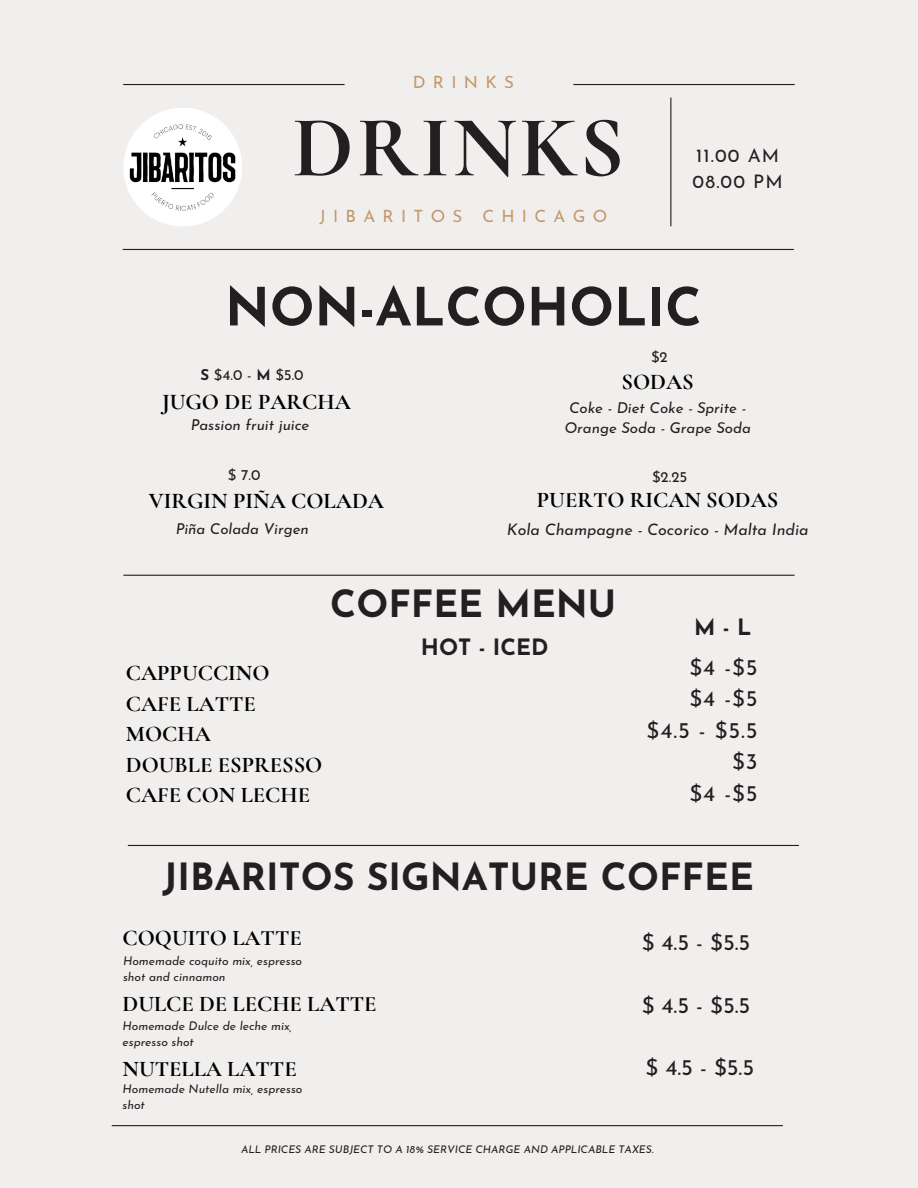
<style>
.page{position:relative;width:918px;height:1188px;background:#f1efee}
.page>*{position:absolute;margin:0;border:0;box-sizing:border-box;transform-origin:0 0}
.t1{font:700 87.45px "Cormorant Garamond";letter-spacing:.03em;color:#231f20}
.t2{font:700 52.5px "Josefin Sans";color:#231f20}
.t3{font:700 37.5px "Josefin Sans";color:#231f20}
.t4{font:22.5px "Josefin Sans";color:#231f20}
.t5{font:700 22.5px "Cormorant Garamond";color:#000}
.t6{font:700 22.5px "Josefin Sans";color:#231f20}
.t7{font:700 22.35px "Cormorant Garamond";color:#000}
.t8{font:18.75px "Josefin Sans";letter-spacing:.06em;color:#231f20}
.t9{font:16.95px "Josefin Sans";letter-spacing:.43em;color:#c3996b}
.t10{font:italic 15.9px "Josefin Sans";color:#231f20}
.t11{font:italic 15px/20.2px "Josefin Sans";color:#231f20;text-align:center}
.t12{font:15px "Josefin Sans";color:#231f20}
.t13{font:italic 12px/16px "Josefin Sans";color:#231f20}
.t14{font:italic 10.65px "Josefin Sans";color:#231f20}
.s1{font-weight:700}
</style>
<div class="page">
<hr style="left:124px;top:84px;width:220px;height:1px;background:#231f20">
<hr style="left:574px;top:84px;width:220px;height:1px;background:#231f20">
<hr style="left:123px;top:249px;width:671px;height:1px;background:#231f20">
<hr style="left:670px;top:98px;width:1px;height:128px;background:#231f20">
<div style="left:123px;top:108px;width:119px;height:118px;background:#fff;border-radius:50%"></div>
<img style="left:130px;top:125px;width:106px;height:85px">
<hr style="left:112px;top:1125px;width:671px;height:1px;background:#231f20">
<hr style="left:124px;top:575px;width:670px;height:1px;background:#231f20">
<hr style="left:128px;top:845px;width:671px;height:1px;background:#231f20">
<p class="t9" style="left:413px;top:76px;width:103px">DRINKS</p>
<p class="t1" style="left:292px;top:95px;width:333px">DRINKS</p>
<p class="t9" style="left:320px;top:210px;width:289px">JIBARITOS CHICAGO</p>
<p class="t8" style="left:696px;top:148px;width:85px">11.00 AM</p>
<p class="t8" style="left:693px;top:174px;width:92px">08.00 PM</p>
<p class="t2" style="left:225px;top:286px;width:478px">NON-ALCOHOLIC</p>
<p class="t12" style="left:200px;top:368px;width:105px"><span class="s1">S</span> $4.0 - <span class="s1">M</span> $5.0</p>
<p class="t5" style="left:162px;top:389px;width:190px">JUGO DE PARCHA</p>
<p class="t11" style="left:191px;top:417px;width:120px">Passion fruit juice</p>
<p class="t12" style="left:228px;top:469px;width:34px">$ 7.0</p>
<p class="t5" style="left:149px;top:487px;width:237px">VIRGIN PIÑA COLADA</p>
<p class="t11" style="left:176px;top:520px;width:135px">Piña Colada Virgen</p>
<p class="t12" style="left:651px;top:351px;width:18px">$2</p>
<p class="t5" style="left:621px;top:368px;width:74px">SODAS</p>
<p class="t11" style="left:564px;top:399px;width:188px">Coke - Diet Coke - Sprite -<br>Orange Soda - Grape Soda</p>
<p class="t12" style="left:652px;top:471px;width:37px">$2.25</p>
<p class="t7" style="left:537px;top:487px;width:243px">PUERTO RICAN SODAS</p>
<p class="t10" style="left:507px;top:523px;width:303px">Kola Champagne - Cocorico - Malta India</p>
<p class="t7" style="left:126px;top:660px;width:145px">CAPPUCCINO</p>
<p class="t7" style="left:126px;top:690px;width:132px">CAFE LATTE</p>
<p class="t7" style="left:126px;top:721px;width:86px">MOCHA</p>
<p class="t7" style="left:126px;top:751px;width:198px">DOUBLE ESPRESSO</p>
<p class="t7" style="left:126px;top:781px;width:186px">CAFE CON LECHE</p>
<p class="t3" style="left:330px;top:589px;width:288px">COFFEE MENU</p>
<p class="t6" style="left:421px;top:638px;width:129px">HOT - ICED</p>
<p class="t6" style="left:694px;top:619px;width:59px">M - L</p>
<p class="t4" style="left:690px;top:658px;width:70px">$4 -$5</p>
<p class="t4" style="left:690px;top:689px;width:70px">$4 -$5</p>
<p class="t4" style="left:647px;top:721px;width:112px">$4.5 - $5.5</p>
<p class="t4" style="left:732px;top:752px;width:27px">$3</p>
<p class="t4" style="left:690px;top:784px;width:70px">$4 -$5</p>
<p class="t3" style="left:163px;top:862px;width:593px">JIBARITOS SIGNATURE COFFEE</p>
<p class="t7" style="left:123px;top:925px;width:181px">COQUITO LATTE</p>
<p class="t4" style="left:642px;top:933px;width:110px">$ 4.5 - $5.5</p>
<p class="t13" style="left:123px;top:954px;width:181px">Homemade coquito mix, espresso shot and cinnamon</p>
<p class="t7" style="left:123px;top:990px;width:256px">DULCE DE LECHE LATTE</p>
<p class="t13" style="left:123px;top:1019px;width:171px">Homemade Dulce de leche mix, espresso shot</p>
<p class="t13" style="left:123px;top:1082px;width:182px">Homemade Nutella mix, espresso shot</p>
<p class="t7" style="left:123px;top:1055px;width:176px">NUTELLA LATTE</p>
<p class="t4" style="left:642px;top:996px;width:110px">$ 4.5 - $5.5</p>
<p class="t4" style="left:645px;top:1058px;width:110px">$ 4.5 - $5.5</p>
<p class="t14" style="left:241px;top:1145px;width:414px">ALL PRICES ARE SUBJECT TO A 18% SERVICE CHARGE AND APPLICABLE TAXES.</p>
</div>
